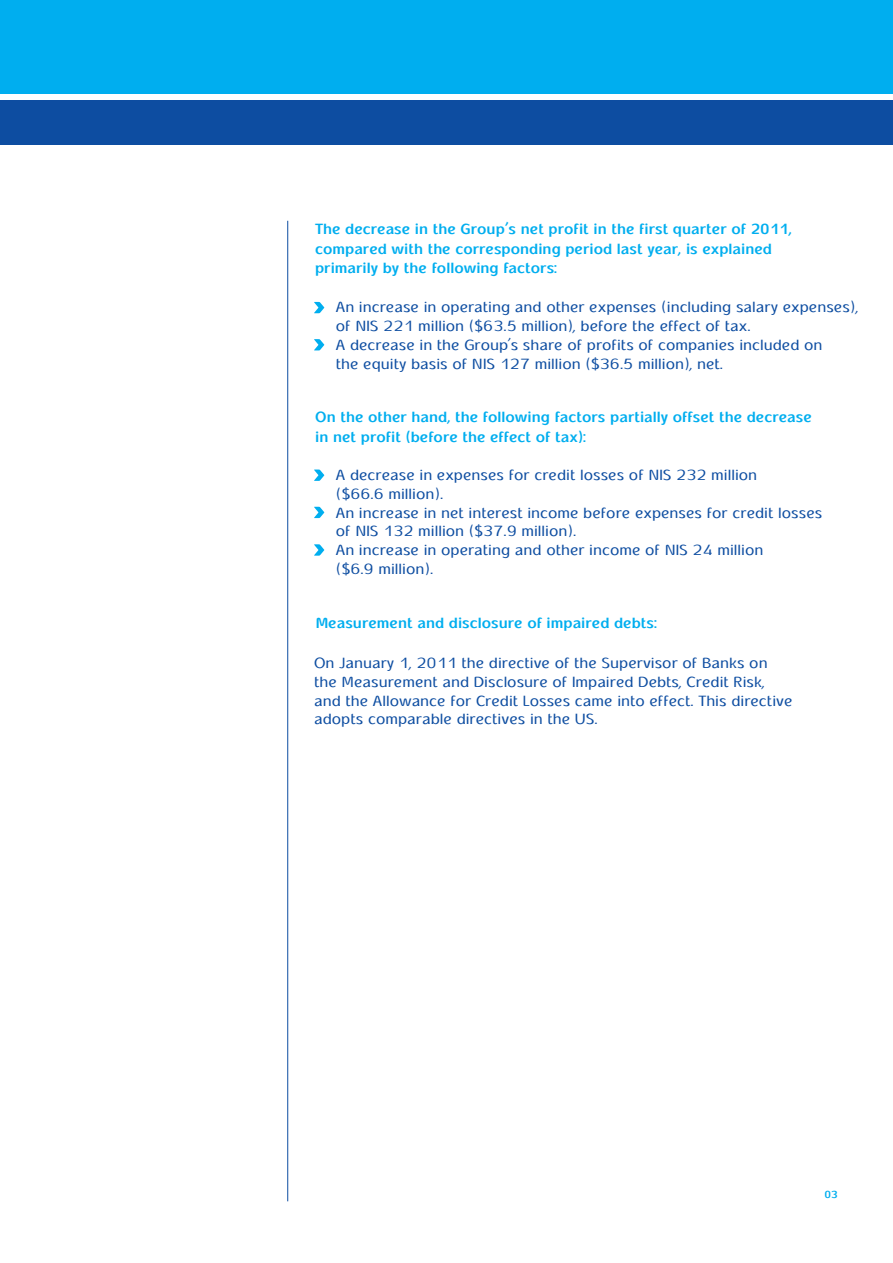
<style>
.page{position:relative;width:893px;height:1263px;background:#fff}
.page>*{position:absolute;margin:0;border:0;box-sizing:border-box;transform-origin:0 0}
.t1{font:15px/18.8px "Typogarph";color:#0d4da1}
.t2{font:700 15px/19.5px "Typogarph";color:#00aeef}
.t3{font:700 10.5px "Typogarph";color:#00aeef}
</style>
<div class="page">
<div style="left:0;top:100px;width:893px;height:45px;background:#0d4da1"></div>
<div style="left:0;top:0;width:893px;height:94px;background:#00aeef"></div>
<hr style="left:287px;top:221px;width:1px;height:980px;background:#0d4da1">
<svg style="left:314px;top:302px;width:10px;height:11px"></svg>
<svg style="left:314px;top:339px;width:10px;height:11px"></svg>
<svg style="left:314px;top:469px;width:10px;height:12px"></svg>
<svg style="left:314px;top:507px;width:10px;height:11px"></svg>
<svg style="left:314px;top:544px;width:10px;height:12px"></svg>
<p class="t2" style="left:315px;top:220px;width:478px">The decrease in the Group s’ net profit in the first quarter of 2011, compared with the corresponding period last year is, explained primarily by the following factors:</p>
<p class="t1" style="left:336px;top:299px;width:524px">An increase in operating and other expenses (including salary expenses ,( of NIS 221 million ($63.5 million ,) before the effect of tax.<br>A decrease in the Group s' share of profits of companies included on<br>the equity basis of NIS 127 million ($36.5 million ,) net.</p>
<p class="t2" style="left:315px;top:408px;width:498px">On the other hand, the following factors partially offset the decrease in net profit (before the effect of tax :(</p>
<p class="t1" style="left:336px;top:466px;width:488px">A decrease in expenses for credit losses of NIS 232 million<br>($66.6 million .(<br>An increase in net interest income before expenses for credit losses of NIS 132 million ($37.9 million .(<br>An increase in operating and other income of NIS 24 million<br>($6.9 million .(</p>
<p class="t2" style="left:316px;top:614px;width:343px">Measurement and disclosure of impaired debts:</p>
<p class="t1" style="left:314px;top:654px;width:480px">On January 1, 2011 the directive of the Supervisor of Banks on the Measurement and Disclosure of Impaired Debts, Credit Risk, and the Allowance for Credit Losses came into effect. This directive adopts comparable directives in the US.</p>
<p class="t3" style="left:825px;top:1187px;width:15px">03</p>
</div>
